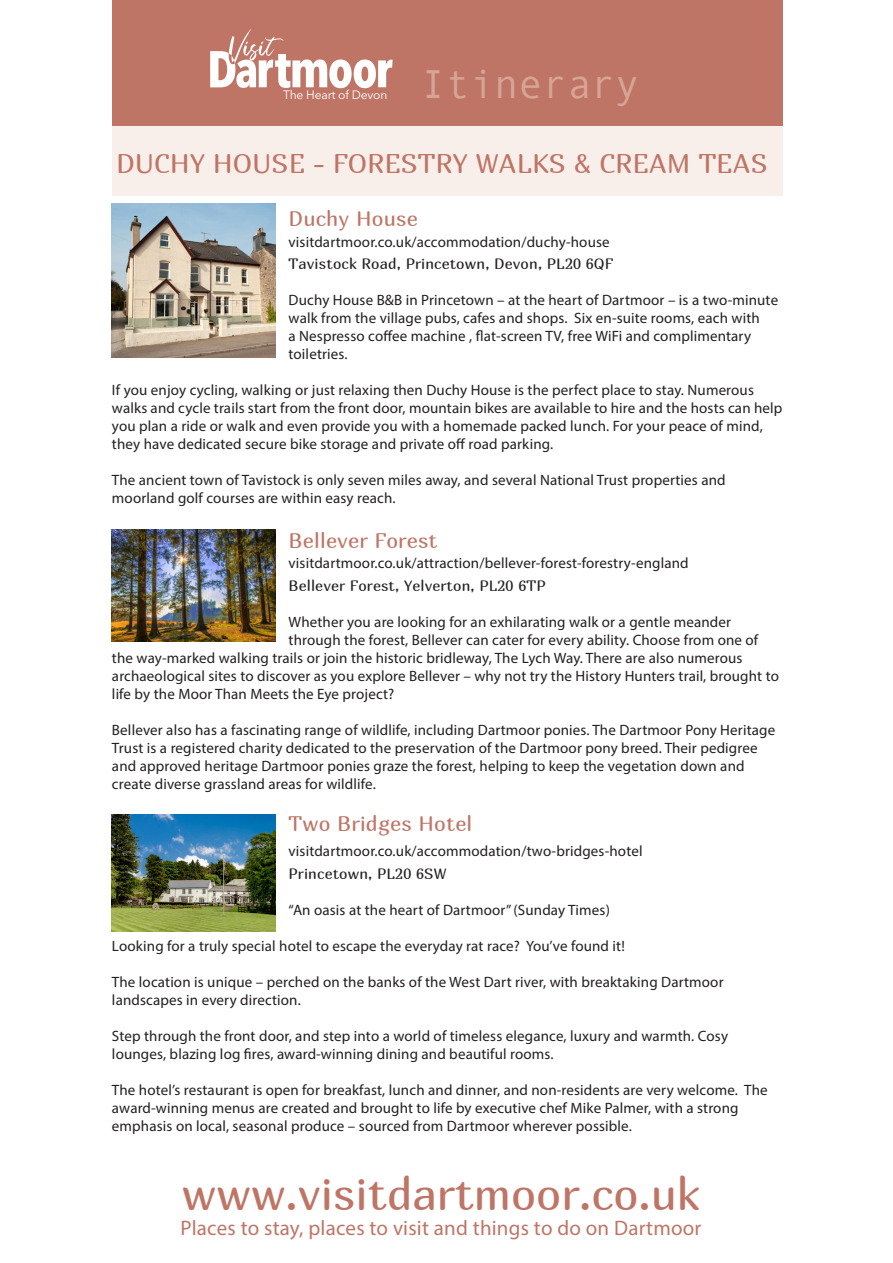
<style>
.page{position:relative;width:893px;height:1263px;background:#fff}
.page>*{position:absolute;margin:0;border:0;box-sizing:border-box;transform-origin:0 0}
.t1{font:45px "Marmelad";color:#bf7566}
.t2{font:40.5px "Andale Mono";color:#d7a496}
.t3{font:27px "Marmelad";color:#bf7566}
.t4{font:21px "Myriad Pro";letter-spacing:.01em;color:#bf7566}
.t5{font:21px "Marmelad";letter-spacing:.01em;color:#bf7566}
.t6{font:15px/18px "Myriad Pro";letter-spacing:.01em;color:#231f20}
.t7{font:15px "Marmelad";letter-spacing:.01em;color:#231f20}
.t8{font:12.15px "Avenir Next";letter-spacing:-.015em;color:#fff}
</style>
<div class="page">
<div style="left:112px;top:126px;width:670px;height:70px;background:#f8efeb"></div>
<div style="left:112px;top:0;width:670px;height:125px;background:#bf7566"></div>
<img style="left:112px;top:204px;width:164px;height:153px">
<img style="left:112px;top:529px;width:164px;height:113px">
<img style="left:112px;top:815px;width:164px;height:116px">
<svg style="left:210px;top:29px;width:183px;height:59px"></svg>
<p class="t8" style="left:283px;top:84px;width:106px">The Heart of Devon</p>
<p class="t2" style="left:421px;top:58px;width:220px">Itinerary</p>
<p class="t3" style="left:116px;top:147px;width:653px">DUCHY HOUSE - FORESTRY WALKS &amp; CREAM TEAS</p>
<p class="t5" style="left:289px;top:205px;width:131px">Duchy House</p>
<p class="t6" style="left:289px;top:232px;width:323px">visitdartmoor.co.uk/accommodation/duchy-house</p>
<p class="t7" style="left:289px;top:254px;width:326px">Tavistock Road, Princetown, Devon, PL20 6QF</p>
<p class="t6" style="left:289px;top:290px;width:491px">Duchy House B&amp;B in Princetown – at the heart of Dartmoor – is a two-minute walk from the village pubs, cafes and shops. Six en-suite rooms, each with<br>a Nespresso coffee machine , flat-screen TV, free WiFi and complimentary toiletries.</p>
<p class="t6" style="left:112px;top:380px;width:672px">If you enjoy cycling, walking or just relaxing then Duchy House is the perfect place to stay. Numerous walks and cycle trails start from the front door, mountain bikes are available to hire and the hosts can help you plan a ride or walk and even provide you with a homemade packed lunch. For your peace of mind, they have dedicated secure bike storage and private off road parking.</p>
<p class="t6" style="left:112px;top:470px;width:615px">The ancient town of Tavistock is only seven miles away, and several National Trust properties and moorland golf courses are within easy reach.</p>
<p class="t5" style="left:289px;top:527px;width:150px">Bellever Forest</p>
<p class="t6" style="left:289px;top:554px;width:402px">visitdartmoor.co.uk/attraction/bellever-forest-forestry-england</p>
<p class="t7" style="left:289px;top:576px;width:259px">Bellever Forest, Yelverton, PL20 6TP</p>
<p class="t6" style="left:289px;top:612px;width:444px">Whether you are looking for an exhilarating walk or a gentle meander</p>
<p class="t6" style="left:289px;top:630px;width:471px">through the forest, Bellever can cater for every ability. Choose from one of</p>
<p class="t6" style="left:112px;top:648px;width:632px">the way-marked walking trails or join the historic bridleway, The Lych Way. There are also numerous</p>
<p class="t6" style="left:112px;top:666px;width:668px">archaeological sites to discover as you explore Bellever – why not try the History Hunters trail, brought to</p>
<p class="t6" style="left:112px;top:684px;width:284px">life by the Moor Than Meets the Eye project?</p>
<p class="t6" style="left:112px;top:720px;width:665px">Bellever also has a fascinating range of wildlife, including Dartmoor ponies. The Dartmoor Pony Heritage Trust is a registered charity dedicated to the preservation of the Dartmoor pony breed. Their pedigree and approved heritage Dartmoor ponies graze the forest, helping to keep the vegetation down and create diverse grassland areas for wildlife.</p>
<p class="t5" style="left:289px;top:811px;width:185px">Two Bridges Hotel</p>
<p class="t6" style="left:289px;top:842px;width:355px">visitdartmoor.co.uk/accommodation/two-bridges-hotel</p>
<p class="t7" style="left:289px;top:864px;width:159px">Princetown, PL20 6SW</p>
<p class="t6" style="left:289px;top:900px;width:323px">“An oasis at the heart of Dartmoor” (Sunday Times)</p>
<p class="t6" style="left:112px;top:936px;width:514px">Looking for a truly special hotel to escape the everyday rat race? You’ve found it!</p>
<p class="t6" style="left:112px;top:972px;width:613px">The location is unique – perched on the banks of the West Dart river, with breaktaking Dartmoor landscapes in every direction.</p>
<p class="t6" style="left:112px;top:1026px;width:618px">Step through the front door, and step into a world of timeless elegance, luxury and warmth. Cosy lounges, blazing log fires, award-winning dining and beautiful rooms.</p>
<p class="t6" style="left:112px;top:1080px;width:657px">The hotel’s restaurant is open for breakfast, lunch and dinner, and non-residents are very welcome. The award-winning menus are created and brought to life by executive chef Mike Palmer, with a strong emphasis on local, seasonal produce – sourced from Dartmoor wherever possible.</p>
<p class="t1" style="left:182px;top:1166px;width:519px">www.visitdartmoor.co.uk</p>
<p class="t4" style="left:180px;top:1215px;width:522px">Places to stay, places to visit and things to do on Dartmoor</p>
</div>
